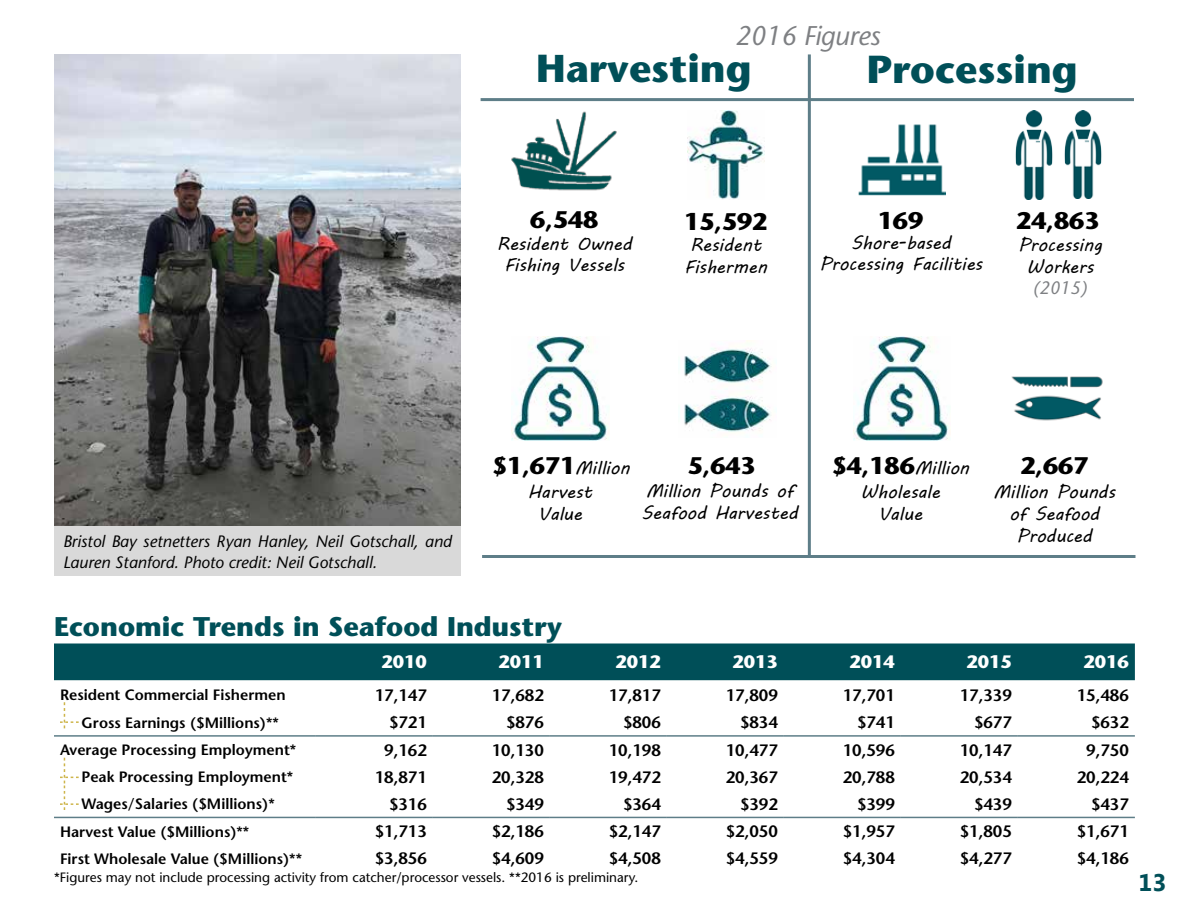
<style>
.page{position:relative;width:1188px;height:918px;background:#fff}
.page>*{position:absolute;margin:0;border:0;box-sizing:border-box;transform-origin:0 0}
.t1{font:700 39px "Stone Sans Std";color:#004f58}
.t2{font:700 27px "Stone Sans Std";color:#004f58}
.t3{font:italic 500 27px "Stone Sans Std";letter-spacing:-.01em;color:#7e8083}
.t4{font:700 24px "Stone Sans Std";color:#000}
.t5{font:700 24px "Khmer UI";color:#004f58}
.t6{font:18px/21.6px "MV Boli";color:#000;text-align:center}
.t7{font:700 18px "Stone Sans Std";color:#fff}
.t8{font:italic 500 18px "Stone Sans Std";color:#7e8083}
.t9{font:600 16.5px "Stone Sans Std";color:#000}
.t10{font:italic 500 16.5px/21px "Stone Sans Std";color:#000}
.t11{font:600 15px "Stone Sans Std";color:#000}
.t12{font:500 13.5px "Stone Sans Std";color:#000}
.s1{font-family:"Stone Sans Std";font-weight:700;font-size:24px}
</style>
<div class="page">
<hr style="left:481px;top:98px;width:653px;height:3px;background:#5e7e88">
<hr style="left:482px;top:555px;width:654px;height:3px;background:#5e7e88">
<div style="left:54px;top:644px;width:1081px;height:36px;background:#004f58"></div>
<hr style="left:54px;top:817px;width:262px;height:1px;background:#5e7e88">
<hr style="left:316px;top:817px;width:117px;height:1px;background:#5e7e88">
<hr style="left:433px;top:817px;width:117px;height:1px;background:#5e7e88">
<hr style="left:550px;top:817px;width:117px;height:1px;background:#5e7e88">
<hr style="left:667px;top:817px;width:117px;height:1px;background:#5e7e88">
<hr style="left:784px;top:817px;width:117px;height:1px;background:#5e7e88">
<hr style="left:901px;top:817px;width:117px;height:1px;background:#5e7e88">
<hr style="left:1018px;top:817px;width:117px;height:1px;background:#5e7e88">
<hr style="left:54px;top:735px;width:262px;height:2px;background:#5e7e88">
<hr style="left:316px;top:735px;width:117px;height:2px;background:#5e7e88">
<hr style="left:433px;top:735px;width:117px;height:2px;background:#5e7e88">
<hr style="left:550px;top:735px;width:117px;height:2px;background:#5e7e88">
<hr style="left:667px;top:735px;width:117px;height:2px;background:#5e7e88">
<hr style="left:784px;top:735px;width:117px;height:2px;background:#5e7e88">
<hr style="left:901px;top:735px;width:117px;height:2px;background:#5e7e88">
<hr style="left:1018px;top:735px;width:117px;height:2px;background:#5e7e88">
<svg style="left:60px;top:702px;width:19px;height:26px"></svg>
<svg style="left:60px;top:758px;width:19px;height:52px"></svg>
<hr style="left:808px;top:54px;width:3px;height:501px;background:#5e7e88">
<img style="left:687px;top:111px;width:77px;height:88px">
<img style="left:511px;top:111px;width:106px;height:80px">
<img style="left:54px;top:54px;width:407px;height:472px">
<div style="left:54px;top:526px;width:407px;height:50px;background:#d9d9d9"></div>
<img style="left:511px;top:337px;width:97px;height:104px">
<img style="left:1011px;top:376px;width:92px;height:45px">
<img style="left:684px;top:341px;width:88px;height:91px">
<img style="left:853px;top:337px;width:96px;height:104px">
<img style="left:859px;top:124px;width:86px;height:72px">
<img style="left:1015px;top:111px;width:38px;height:88px">
<img style="left:1064px;top:111px;width:38px;height:88px">
<h2 class="t3" style="left:735px;top:20px;width:147px">2016 Figures</h2>
<h1 class="t1" style="left:536px;top:45px;width:217px">Harvesting</h1>
<h1 class="t1" style="left:867px;top:46px;width:213px">Processing</h1>
<h3 class="t4" style="left:530px;top:206px;width:70px">6,548</h3>
<p class="t6" style="left:497px;top:232px;width:137px">Resident Owned<br>Fishing Vessels</p>
<h3 class="t4" style="left:684px;top:207px;width:85px">15,592</h3>
<p class="t6" style="left:684px;top:234px;width:84px">Resident<br>Fishermen</p>
<h3 class="t4" style="left:878px;top:206px;width:47px">169</h3>
<p class="t6" style="left:820px;top:231px;width:164px">Shore-based<br>Processing Facilities</p>
<h3 class="t4" style="left:1016px;top:206px;width:85px">24,863</h3>
<p class="t6" style="left:1018px;top:234px;width:85px">Processing<br>Workers</p>
<p class="t8" style="left:1033px;top:277px;width:56px">(2015)</p>
<p class="t10" style="left:63px;top:530px;width:390px">Bristol Bay setnetters Ryan Hanley, Neil Gotschall, and<br>Lauren Stanford. Photo credit: Neil Gotschall.</p>
<p class="t6" style="left:492px;top:456px;width:139px"><span class="s1">$1,671</span>Million</p>
<p class="t6" style="left:528px;top:481px;width:66px">Harvest<br>Value</p>
<h3 class="t4" style="left:688px;top:451px;width:70px">5,643</h3>
<p class="t6" style="left:832px;top:456px;width:139px"><span class="s1">$4,186</span>Million</p>
<p class="t6" style="left:642px;top:480px;width:158px;text-align:left">Million Pounds of<br>Seafood Harvested</p>
<p class="t6" style="left:861px;top:481px;width:81px">Wholesale<br>Value</p>
<h3 class="t4" style="left:1020px;top:452px;width:70px">2,667</h3>
<p class="t6" style="left:994px;top:481px;width:123px">Million Pounds of Seafood<br>Produced</p>
<h2 class="t2" style="left:54px;top:610px;width:510px">Economic Trends in Seafood Industry</h2>
<p class="t7" style="left:382px;top:651px;width:47px">2010</p>
<p class="t7" style="left:499px;top:651px;width:47px">2011</p>
<p class="t7" style="left:616px;top:651px;width:47px">2012</p>
<p class="t7" style="left:733px;top:651px;width:47px">2013</p>
<p class="t7" style="left:850px;top:651px;width:47px">2014</p>
<p class="t7" style="left:967px;top:651px;width:47px">2015</p>
<p class="t7" style="left:1084px;top:651px;width:47px">2016</p>
<p class="t11" style="left:60px;top:686px;width:227px">Resident Commercial Fishermen</p>
<p class="t9" style="left:375px;top:685px;width:54px">17,147</p>
<p class="t9" style="left:492px;top:685px;width:54px">17,682</p>
<p class="t9" style="left:609px;top:685px;width:54px">17,817</p>
<p class="t9" style="left:726px;top:685px;width:54px">17,809</p>
<p class="t9" style="left:843px;top:685px;width:54px">17,701</p>
<p class="t9" style="left:960px;top:685px;width:54px">17,339</p>
<p class="t9" style="left:1077px;top:685px;width:54px">15,486</p>
<p class="t11" style="left:82px;top:714px;width:199px">Gross Earnings ($Millions)**</p>
<p class="t9" style="left:389px;top:713px;width:39px">$721</p>
<p class="t9" style="left:506px;top:713px;width:39px">$876</p>
<p class="t9" style="left:623px;top:713px;width:39px">$806</p>
<p class="t9" style="left:740px;top:713px;width:39px">$834</p>
<p class="t9" style="left:857px;top:713px;width:39px">$741</p>
<p class="t9" style="left:974px;top:713px;width:39px">$677</p>
<p class="t9" style="left:1091px;top:713px;width:39px">$632</p>
<p class="t11" style="left:60px;top:741px;width:238px">Average Processing Employment*</p>
<p class="t9" style="left:384px;top:740px;width:44px">9,162</p>
<p class="t9" style="left:492px;top:740px;width:54px">10,130</p>
<p class="t9" style="left:609px;top:740px;width:54px">10,198</p>
<p class="t9" style="left:726px;top:740px;width:54px">10,477</p>
<p class="t9" style="left:843px;top:740px;width:54px">10,596</p>
<p class="t9" style="left:960px;top:740px;width:54px">10,147</p>
<p class="t9" style="left:1086px;top:740px;width:44px">9,750</p>
<p class="t11" style="left:82px;top:768px;width:213px">Peak Processing Employment*</p>
<p class="t9" style="left:375px;top:767px;width:54px">18,871</p>
<p class="t9" style="left:492px;top:767px;width:54px">20,328</p>
<p class="t9" style="left:609px;top:767px;width:54px">19,472</p>
<p class="t9" style="left:726px;top:767px;width:54px">20,367</p>
<p class="t9" style="left:843px;top:767px;width:54px">20,788</p>
<p class="t9" style="left:960px;top:767px;width:54px">20,534</p>
<p class="t9" style="left:1077px;top:767px;width:54px">20,224</p>
<p class="t11" style="left:82px;top:795px;width:195px">Wages/Salaries ($Millions)*</p>
<p class="t9" style="left:389px;top:794px;width:39px">$316</p>
<p class="t9" style="left:506px;top:794px;width:39px">$349</p>
<p class="t9" style="left:623px;top:794px;width:39px">$364</p>
<p class="t9" style="left:740px;top:794px;width:39px">$392</p>
<p class="t9" style="left:857px;top:794px;width:39px">$399</p>
<p class="t9" style="left:974px;top:794px;width:39px">$439</p>
<p class="t9" style="left:1091px;top:794px;width:39px">$437</p>
<p class="t11" style="left:60px;top:822px;width:191px">Harvest Value ($Millions)**</p>
<p class="t9" style="left:375px;top:821px;width:54px">$1,713</p>
<p class="t9" style="left:492px;top:821px;width:54px">$2,186</p>
<p class="t9" style="left:609px;top:821px;width:54px">$2,147</p>
<p class="t9" style="left:726px;top:821px;width:54px">$2,050</p>
<p class="t9" style="left:843px;top:821px;width:54px">$1,957</p>
<p class="t9" style="left:960px;top:821px;width:54px">$1,805</p>
<p class="t9" style="left:1077px;top:821px;width:54px">$1,671</p>
<p class="t11" style="left:60px;top:849px;width:244px">First Wholesale Value ($Millions)**</p>
<p class="t9" style="left:375px;top:849px;width:54px">$3,856</p>
<p class="t9" style="left:492px;top:849px;width:54px">$4,609</p>
<p class="t9" style="left:609px;top:849px;width:54px">$4,508</p>
<p class="t9" style="left:726px;top:849px;width:54px">$4,559</p>
<p class="t9" style="left:843px;top:849px;width:54px">$4,304</p>
<p class="t9" style="left:960px;top:849px;width:54px">$4,277</p>
<p class="t9" style="left:1077px;top:849px;width:54px">$4,186</p>
<p class="t12" style="left:54px;top:869px;width:586px">*Figures may not include processing activity from catcher/processor vessels. **2016 is preliminary.</p>
<h3 class="t5" style="left:1139px;top:869px;width:29px">13</h3>
</div>
